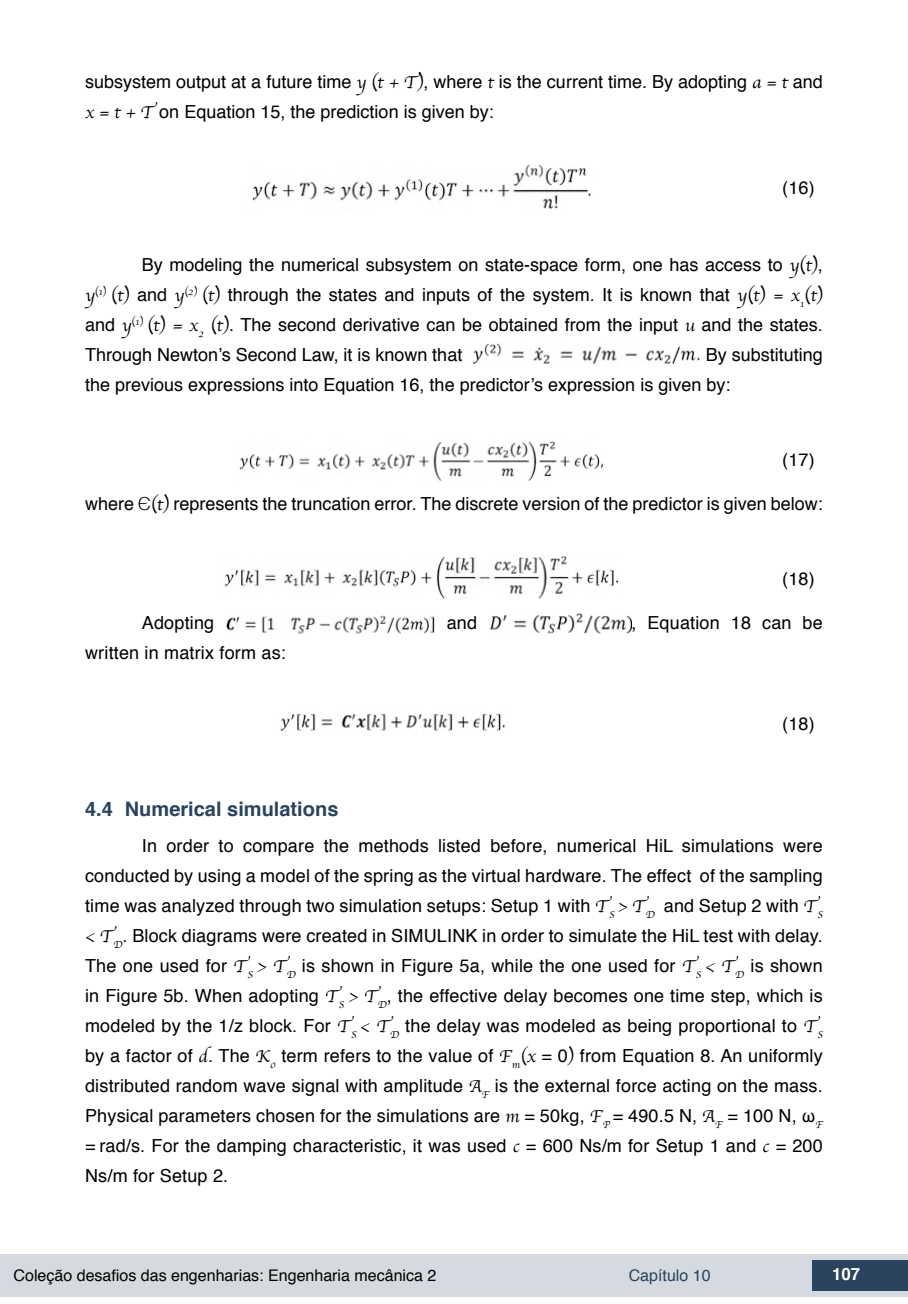
<style>
.page{position:relative;width:908px;height:1304px;background:#fff}
.page>*{position:absolute;margin:0;border:0;box-sizing:border-box;transform-origin:0 0}
.t1{font:700 20px "Helvetica";color:#2a435e}
.txt{font:18px/30px "Helvetica";color:#000}
.t2{font:700 16.8px "Helvetica";color:#fff}
.t3{font:16px "Helvetica";color:#000}
.t4{font:16px "Helvetica";color:#2a435e}
.s1{font-family:"Apple Chancery"}
.s2{font-weight:300}
</style>
<div class="page">
<div style="left:0;top:1254px;width:906px;height:43px;background:#d4dadf"></div>
<div style="left:812px;top:1261px;width:95px;height:30px;background:#2a435e"></div>
<img style="left:252px;top:164px;width:339px;height:45px">
<img style="left:473px;top:343px;width:227px;height:21px">
<img style="left:239px;top:441px;width:364px;height:39px">
<img style="left:225px;top:556px;width:394px;height:43px">
<img style="left:226px;top:615px;width:209px;height:19px">
<img style="left:490px;top:613px;width:141px;height:21px">
<img style="left:280px;top:713px;width:225px;height:18px">
<p class="txt" style="left:85px;top:67px;width:738px">subsystem output at a future time <span class="s1">y (t + T)</span>, where <span class="s1">t</span> is the current time. By adopting <span class="s1">a = t</span> and <span class="s1">x = t + T</span> on Equation 15, the prediction is given by:</p>
<p class="txt" style="left:781px;top:174px;width:34px">(16)</p>
<p class="txt" style="left:85px;top:250px;width:739px;text-align:justify;text-indent:57px">By modeling the numerical subsystem on state-space form, one has access to <span class="s1">y(t)</span>, <span class="s1">y</span><sup>(1)</sup> <span class="s1">(t)</span> and <span class="s1">y</span><sup>(2)</sup> <span class="s1">(t)</span> through the states and inputs of the system. It is known that <span class="s1">y(t) = x</span><sub>1</sub><span class="s1">(t) </span>and <span class="s1">y</span><sup>(1)</sup> <span class="s1">(t) = x</span><sub>2</sub> <span class="s1">(t)</span>. The second derivative can be obtained from the input <span class="s1">u</span> and the states.<br>Through Newton’s Second Law, it is known that</p>
<p class="txt" style="left:85px;top:340px;width:739px;text-indent:620px">By substituting the previous expressions into Equation 16, the predictor’s expression is given by:</p>
<p class="txt" style="left:781px;top:445px;width:34px">(17)</p>
<p class="txt" style="left:85px;top:490px;width:738px">where <span class="s2">Є</span><span class="s1">(t)</span> represents the truncation error. The discrete version of the predictor is given below:</p>
<p class="txt" style="left:781px;top:564px;width:34px">(18)</p>
<p class="txt" style="left:142px;top:609px;width:74px">Adopting</p>
<p class="txt" style="left:446px;top:609px;width:32px">and</p>
<p class="txt" style="left:631px;top:609px;width:193px">, Equation 18 can be</p>
<p class="txt" style="left:85px;top:639px;width:202px">written in matrix form as:</p>
<p class="txt" style="left:781px;top:709px;width:34px">(18)</p>
<p class="t1" style="left:85px;top:793px;width:255px">4.4 Numerical simulations</p>
<p class="txt" style="left:85px;top:831px;width:739px;text-align:justify;text-indent:57px">In order to compare the methods listed before, numerical HiL simulations were conducted by using a model of the spring as the virtual hardware. The effect of the sampling time was analyzed through two simulation setups: Setup 1 with <span class="s1">T</span><sub>S</sub> <span class="s1">&gt; T</span><sub>D</sub> and Setup 2 with <span class="s1">T</span><sub>S </sub><span class="s1">&lt; T</span><sub>D</sub>. Block diagrams were created in SIMULINK in order to simulate the HiL test with delay.<br>The one used for <span class="s1">T</span><sub>S</sub> <span class="s1">&gt; T</span><sub>D</sub> is shown in Figure 5a, while the one used for <span class="s1">T</span><sub>S</sub> <span class="s1">&lt; T</span><sub>D</sub> is shown in Figure 5b. When adopting <span class="s1">T</span><sub>S</sub> <span class="s1">&gt; T</span><sub>D</sub>, the effective delay becomes one time step, which is modeled by the 1/z block. For <span class="s1">T</span><sub>S</sub> <span class="s1">&lt; T</span><sub>D</sub> the delay was modeled as being proportional to <span class="s1">T</span><sub>S </sub>by a factor of <span class="s1">d</span>. The <span class="s1">K</span><sub>0</sub> term refers to the value of <span class="s1">F</span><sub>m</sub><span class="s1">(x</span> = 0<span class="s1">)</span> from Equation 8. An uniformly distributed random wave signal with amplitude <span class="s1">A</span><sub>F</sub> is the external force acting on the mass.<br>Physical parameters chosen for the simulations are <span class="s1">m</span> = 50kg, <span class="s1">F</span><sub>P</sub> = 490.5 N, <span class="s1">A</span><sub>F</sub> = 100 N, ω<sub>F </sub>= rad/s. For the damping characteristic, it was used <span class="s1">c</span> = 600 Ns/m for Setup 1 and <span class="s1">c</span> = 200<br>Ns/m for Setup 2.</p>
<p class="t3" style="left:14px;top:1263px;width:424px">Coleção desafios das engenharias: Engenharia mecânica 2</p>
<p class="t4" style="left:628px;top:1263px;width:83px">Capítulo 10</p>
<p class="t2" style="left:831px;top:1261px;width:30px">107</p>
</div>
